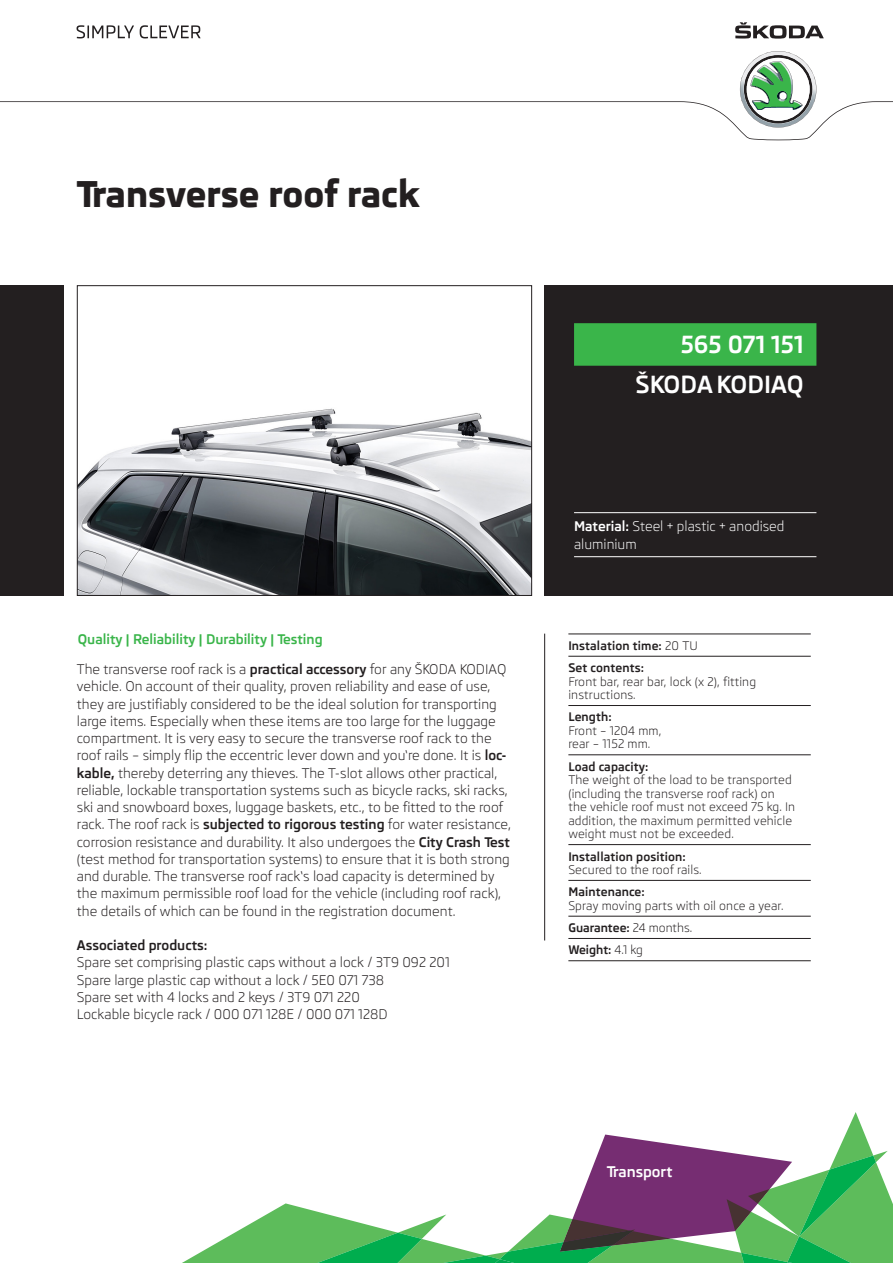
<style>
.page{position:relative;width:893px;height:1263px;background:#fff}
.page>*{position:absolute;margin:0;border:0;box-sizing:border-box;transform-origin:0 0}
.Název_produktu{font:800 36px "Skoda Pro";color:#231f20}
.Typ_vozu{font:700 24px "Skoda Pro";color:#fff}
.Čislo_dílu_produkt_l{font:700 24px "Skoda Pro";color:#fff}
.Text_v_černém_poli{font:700 15px "Skoda Pro";color:#fff}
.t1{font:13.5px/17.2px "Skoda Pro";color:#231f20}
.Text_v_černém_poli-2{font:13.5px/18px "Skoda Pro";color:#fff}
.Text_popis_vlevo{font:700 13.5px "Skoda Pro";color:#3ab54a}
.Název_produktu-2{font:12px/13.5px "Skoda Pro";letter-spacing:.01em;color:#231f20}
.Text_popis_vpravo{font:700 12px "Skoda Pro";color:#231f20}
.Text_popis_vpravo-2{font:12px/13.5px "Skoda Pro";letter-spacing:.01em;color:#231f20}
.s1{font-weight:700}
.s2{font-weight:400}
</style>
<div class="page">
<div style="left:0;top:285px;width:64px;height:310px;background:#231f20"></div>
<div style="left:544px;top:285px;width:349px;height:310px;background:#231f20"></div>
<hr style="left:544px;top:634px;width:1px;height:306px;background:#231f20">
<img style="left:79px;top:408px;width:451px;height:186px">
<div style="left:77px;top:285px;width:455px;height:311px;border:1px solid #231f20"></div>
<div style="left:574px;top:323px;width:242px;height:43px;background:#3ab54a"></div>
<hr style="left:574px;top:512px;width:242px;height:1px;background:#fff">
<hr style="left:574px;top:556px;width:242px;height:1px;background:#fff">
<hr style="left:568px;top:634px;width:243px;height:1px;background:#231f20">
<hr style="left:568px;top:656px;width:243px;height:1px;background:#231f20">
<hr style="left:568px;top:705px;width:243px;height:1px;background:#231f20">
<hr style="left:568px;top:754px;width:243px;height:1px;background:#231f20">
<hr style="left:568px;top:844px;width:243px;height:1px;background:#231f20">
<hr style="left:568px;top:880px;width:243px;height:1px;background:#231f20">
<hr style="left:568px;top:916px;width:243px;height:1px;background:#231f20">
<hr style="left:568px;top:938px;width:243px;height:1px;background:#231f20">
<hr style="left:568px;top:960px;width:243px;height:1px;background:#231f20">
<svg style="left:182px;top:1112px;width:711px;height:151px"></svg>
<svg style="left:77px;top:25px;width:57px;height:13px"></svg>
<svg style="left:140px;top:25px;width:61px;height:13px"></svg>
<svg style="left:0;top:51px;width:893px;height:89px"></svg>
<svg style="left:735px;top:22px;width:89px;height:17px"></svg>
<img style="left:754px;top:91px;width:48px;height:18px">
<p class="Název_produktu" style="left:77px;top:173px;width:345px">Transverse roof rack</p>
<p class="Text_popis_vlevo" style="left:78px;top:632px;width:246px">Quality | Reliability | Durability | Testing</p>
<p class="t1" style="left:77px;top:661px;width:436px">The transverse roof rack is a <span class="s1">practical accessory</span> for any ŠKODA KODIAQ vehicle. On account of their quality, proven reliability and ease of use, they are justifiably considered to be the ideal solution for transporting large items. Especially when these items are too large for the luggage compartment. It is very easy to secure the transverse roof rack to the roof rails – simply flip the eccentric lever down and you‘re done. It is <span class="s1">loc&shy;kable,</span> thereby deterring any thieves. The T-slot allows other practical, reliable, lockable transportation systems such as bicycle racks, ski racks, ski and snowboard boxes, luggage baskets, etc., to be fitted to the roof rack. The roof rack is <span class="s1">subjected to rigorous testing</span> for water resistance, corrosion resistance and durability. It also undergoes the <span class="s1">City Crash Test </span>(test method for transportation systems) to ensure that it is both strong and durable. The transverse roof rack‘s load capacity is determined by the maximum permissible roof load for the vehicle (including roof rack), the details of which can be found in the registration document.</p>
<p class="t1" style="left:77px;top:937px;width:374px"><span class="s1">Associated products:<br></span>Spare set comprising plastic caps without a lock / 3T9 092 201<br>Spare large plastic cap without a lock / 5E0 071 738<br>Spare set with 4 locks and 2 keys / 3T9 071 220<br>Lockable bicycle rack / 000 071 128E / 000 071 128D</p>
<p class="Čislo_dílu_produkt_l" style="left:681px;top:330px;width:124px">565 071 151</p>
<p class="Typ_vozu" style="left:635px;top:371px;width:170px">ŠKODAKODIAQ</p>
<p class="Text_v_černém_poli-2" style="left:574px;top:517px;width:212px"><span class="s1">Material:</span> Steel + plastic + anodised aluminium</p>
<p class="Text_popis_vpravo" style="left:568px;top:639px;width:131px">Instalation time: <span class="s2">20 TU</span></p>
<p class="Název_produktu-2" style="left:568px;top:661px;width:189px"><span class="s1">Set contents:<br></span>Front bar, rear bar, lock (x 2), fitting instructions.</p>
<p class="Název_produktu-2" style="left:568px;top:710px;width:95px"><span class="s1">Length:<br></span>Front – 1204 mm, rear – 1152 mm.</p>
<p class="Název_produktu-2" style="left:568px;top:760px;width:228px"><span class="s1">Load capacity:<br></span>The weight of the load to be transported (including the transverse roof rack) on the vehicle roof must not exceed 75 kg. In addition, the maximum permitted vehicle weight must not be exceeded.</p>
<p class="Název_produktu-2" style="left:568px;top:849px;width:135px"><span class="s1">Installation position:<br></span>Secured to the roof rails.</p>
<p class="Text_popis_vpravo-2" style="left:568px;top:885px;width:217px"><span class="s1">Maintenance:<br></span>Spray moving parts with oil once a year.</p>
<p class="Text_popis_vpravo" style="left:568px;top:921px;width:125px">Guarantee: <span class="s2">24 months.</span></p>
<p class="Text_popis_vpravo" style="left:568px;top:943px;width:76px">Weight: <span class="s2">4.1 kg</span></p>
<p class="Text_v_černém_poli" style="left:607px;top:1163px;width:67px">Transport</p>
</div>
